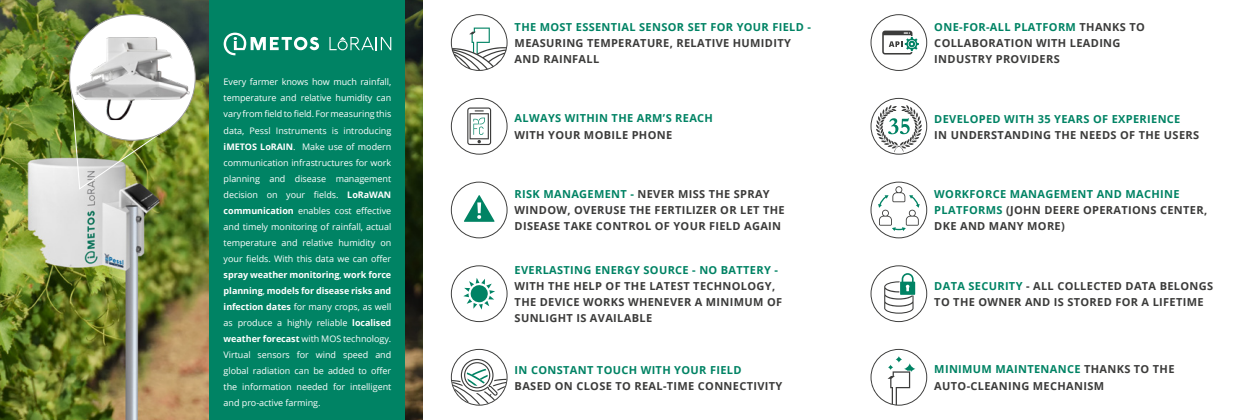
<style>
.page{position:relative;width:1259px;height:420px;background:#fff}
.page>*{position:absolute;margin:0;border:0;box-sizing:border-box;transform-origin:0 0}
.t1{font:700 11px/16px "Open Sans";letter-spacing:.03em;color:#3c3c3b}
.t2{font:700 11px "Open Sans";letter-spacing:.03em;color:#008364}
.t3{font:9px/16px "Open Sans";letter-spacing:-.005em;color:#fff;text-align:justify}
.s1{font-weight:700}
.s2{color:#008364}
</style>
<div class="page">
<img style="left:0;top:0;width:422px;height:420px">
<div style="left:210px;top:0;width:195px;height:420px;background:#008364"></div>
<svg style="left:451px;top:14px;width:56px;height:57px"></svg>
<svg style="left:870px;top:98px;width:57px;height:56px"></svg>
<svg style="left:451px;top:349px;width:56px;height:56px"></svg>
<svg style="left:451px;top:98px;width:56px;height:56px"></svg>
<svg style="left:870px;top:14px;width:57px;height:57px"></svg>
<svg style="left:870px;top:181px;width:57px;height:57px"></svg>
<svg style="left:870px;top:265px;width:57px;height:57px"></svg>
<svg style="left:870px;top:349px;width:57px;height:56px"></svg>
<svg style="left:451px;top:265px;width:56px;height:57px"></svg>
<svg style="left:451px;top:181px;width:56px;height:57px"></svg>
<svg style="left:224px;top:33px;width:95px;height:22px"></svg>
<svg style="left:329px;top:37px;width:62px;height:13px"></svg>
<img style="left:70px;top:91px;width:97px;height:99px">
<div style="left:70px;top:15px;width:125px;height:125px;background:#fff;border-radius:50%"></div>
<img style="left:71px;top:28px;width:124px;height:92px">
<p class="t3" style="left:224px;top:74px;width:169px">Every farmer knows how much rainfall, temperature and relative humidity can vary from field to field. For measuring this data, Pessl Instruments is introducing <span class="s1">iMETOS LoRAIN</span>. Make use of modern communication infrastructures for work planning and disease management decision on your fields. <span class="s1">LoRaWAN communication</span> enables cost effective and timely monitoring of rainfall, actual temperature and relative humidity on your fields. With this data we can offer <span class="s1">spray weather monitoring</span>, <span class="s1">work force planning</span>, <span class="s1">models for disease risks and infection dates</span> for many crops, as well as produce a highly reliable <span class="s1">localised weather forecast</span> with MOS technology.<br>Virtual sensors for wind speed and global radiation can be added to offer the information needed for intelligent and pro-active farming.</p>
<p class="t2" style="left:514px;top:19px;width:298px">THE MOST ESSENTIAL SENSOR SET FOR YOUR FIELD -</p>
<p class="t1" style="left:514px;top:34px;width:278px">MEASURING TEMPERATURE, RELATIVE HUMIDITY<br>AND RAINFALL</p>
<p class="t2" style="left:514px;top:111px;width:200px">ALWAYS WITHIN THE ARM’S REACH</p>
<p class="t1" style="left:514px;top:126px;width:159px">WITH YOUR MOBILE PHONE</p>
<p class="t1" style="left:514px;top:186px;width:271px"><span class="s2">RISK MANAGEMENT -</span> NEVER MISS THE SPRAY<br>WINDOW, OVERUSE THE FERTILIZER OR LET THE<br>DISEASE TAKE CONTROL OF YOUR FIELD AGAIN</p>
<p class="t2" style="left:514px;top:262px;width:265px">EVERLASTING ENERGY SOURCE - NO BATTERY -</p>
<p class="t1" style="left:514px;top:277px;width:269px">WITH THE HELP OF THE LATEST TECHNOLOGY,<br>THE DEVICE WORKS WHENEVER A MINIMUM OF<br>SUNLIGHT IS AVAILABLE</p>
<p class="t2" style="left:514px;top:361px;width:228px">IN CONSTANT TOUCH WITH YOUR FIELD</p>
<p class="t1" style="left:514px;top:377px;width:269px">BASED ON CLOSE TO REAL-TIME CONNECTIVITY</p>
<p class="t1" style="left:934px;top:18px;width:212px"><span class="s2">ONE-FOR-ALL PLATFORM</span> THANKS TO<br>COLLABORATION WITH LEADING<br>INDUSTRY PROVIDERS</p>
<p class="t2" style="left:934px;top:111px;width:248px">DEVELOPED WITH 35 YEARS OF EXPERIENCE</p>
<p class="t1" style="left:934px;top:126px;width:266px">IN UNDERSTANDING THE NEEDS OF THE USERS</p>
<p class="t1" style="left:934px;top:186px;width:274px"><span class="s2">WORKFORCE MANAGEMENT AND MACHINE<br>PLATFORMS</span> (JOHN DEERE OPERATIONS CENTER,<br>DKE AND MANY MORE)</p>
<p class="t1" style="left:934px;top:277px;width:280px"><span class="s2">DATA SECURITY</span> - ALL COLLECTED DATA BELONGS<br>TO THE OWNER AND IS STORED FOR A LIFETIME</p>
<p class="t1" style="left:934px;top:361px;width:242px"><span class="s2">MINIMUM MAINTENANCE</span> THANKS TO THE<br>AUTO-CLEANING MECHANISM</p>
</div>
